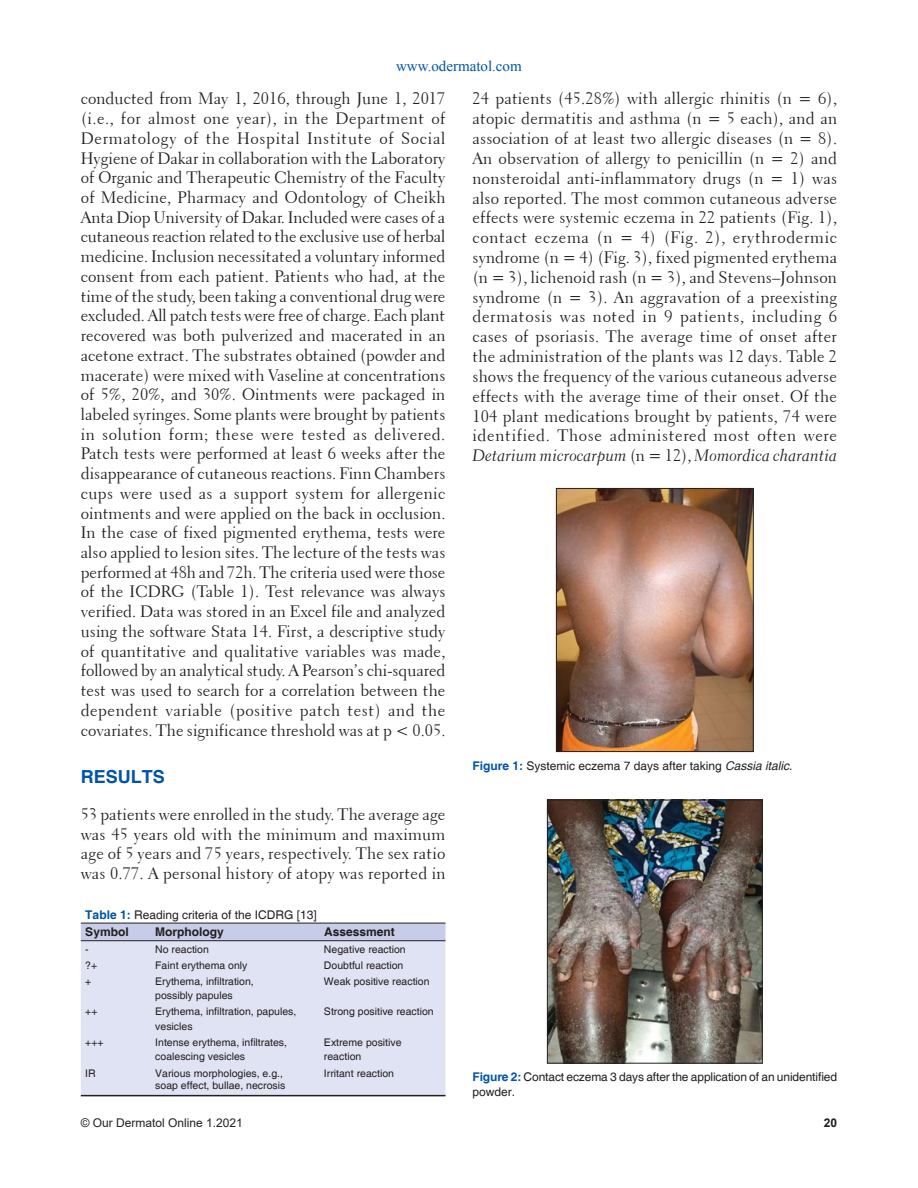
<style>
.page{position:relative;width:918px;height:1188px;background:#fff}
.page>*{position:absolute;margin:0;border:0;box-sizing:border-box;transform-origin:0 0}
.t1{font:700 18px "Helvetica";color:#0054a6}
.t2{font:16.5px/19.6px "Transitional 521 BT Roman A";letter-spacing:.01em;color:#231f20;text-align:justify}
.t3{font:16.5px "Transitional 521 BT Cursive A";color:#231f20}
.t4{font:15px "Times New Roman";color:#0054a6}
.t5{font:12px/17.2px "Helvetica";color:#231f20}
.t6{font:12px "Arial";color:#231f20}
.t7{font:700 12px "Helvetica";color:#231f20}
.t8{font:700 12px "Arial";color:#231f20}
.t9{font:10.5px/14.4px "Helvetica";color:#231f20}
.s1{font-weight:700;color:#0054a6}
.s2{font-weight:700}
.s3{font-family:"Transitional 521 BT Roman A"}
.s4{font-style:italic}
</style>
<div class="page">
<div style="left:81px;top:924px;width:365px;height:16px;background:#c7cde8"></div>
<div style="left:81px;top:941px;width:365px;height:154px;background:#e0e3f3"></div>
<hr style="left:81px;top:1095px;width:239px;height:1px;background:#231f20">
<hr style="left:320px;top:1095px;width:126px;height:1px;background:#231f20">
<hr style="left:81px;top:940px;width:365px;height:1px;background:#231f20">
<hr style="left:81px;top:923px;width:239px;height:1px;background:#231f20">
<hr style="left:320px;top:923px;width:126px;height:1px;background:#231f20">
<img style="left:558px;top:490px;width:193px;height:260px">
<div style="left:556px;top:488px;width:197px;height:264px;border:1px solid #231f20"></div>
<img style="left:549px;top:802px;width:211px;height:259px">
<div style="left:547px;top:800px;width:215px;height:263px;border:1px solid #231f20"></div>
<p class="t4" style="left:396px;top:58px;width:127px">www.odermatol.com</p>
<p class="t2" style="left:81px;top:89px;width:366px">conducted from May 1, 2016, through June 1, 2017 (i.e., for almost one year), in the Department of Dermatology of the Hospital Institute of Social Hygiene of Dakar in collaboration with the Laboratory of Organic and Therapeutic Chemistry of the Faculty of Medicine, Pharmacy and Odontology of Cheikh Anta Diop University of Dakar. Included were cases of a cutaneous reaction related to the exclusive use of herbal medicine. Inclusion necessitated a voluntary informed consent from each patient. Patients who had, at the time of the study, been taking a conventional drug were excluded. All patch tests were free of charge. Each plant recovered was both pulverized and macerated in an acetone extract. The substrates obtained (powder and macerate) were mixed with Vaseline at concentrations of 5%, 20%, and 30%. Ointments were packaged in labeled syringes. Some plants were brought by patients in solution form; these were tested as delivered.<br>Patch tests were performed at least 6 weeks after the disappearance of cutaneous reactions. Finn Chambers cups were used as a support system for allergenic ointments and were applied on the back in occlusion.<br>In the case of fixed pigmented erythema, tests were also applied to lesion sites. The lecture of the tests was performed at 48h and 72h. The criteria used were those of the ICDRG (Table 1). Test relevance was always verified. Data was stored in an Excel file and analyzed using the software Stata 14. First, a descriptive study of quantitative and qualitative variables was made, followed by an analytical study. A Pearson’s chi-squared test was used to search for a correlation between the dependent variable (positive patch test) and the covariates. The significance threshold was at p &lt; 0.05.</p>
<p class="t1" style="left:81px;top:766px;width:86px">RESULTS</p>
<p class="t2" style="left:81px;top:804px;width:366px">53 patients were enrolled in the study. The average age was 45 years old with the minimum and maximum age of 5 years and 75 years, respectively. The sex ratio was 0.77. A personal history of atopy was reported in</p>
<p class="t5" style="left:85px;top:906px;width:233px"><span class="s1">Table 1:</span> Reading criteria of the ICDRG [13]<br><span class="s2">Symbol</span></p>
<p class="t7" style="left:155px;top:925px;width:70px">Morphology</p>
<p class="t7" style="left:324px;top:925px;width:72px">Assessment</p>
<p class="t9" style="left:85px;top:942px;width:5px">-</p>
<p class="t9" style="left:155px;top:942px;width:55px">No reaction</p>
<p class="t9" style="left:324px;top:942px;width:83px">Negative reaction</p>
<p class="t9" style="left:85px;top:958px;width:13px">?+</p>
<p class="t9" style="left:155px;top:958px;width:94px">Faint erythema only</p>
<p class="t9" style="left:324px;top:958px;width:81px">Doubtful reaction</p>
<p class="t9" style="left:85px;top:974px;width:8px">+</p>
<p class="t9" style="left:155px;top:974px;width:100px">Erythema, infiltration, possibly papules</p>
<p class="t9" style="left:324px;top:974px;width:107px">Weak positive reaction</p>
<p class="t9" style="left:85px;top:1005px;width:14px">++</p>
<p class="t9" style="left:155px;top:1005px;width:143px">Erythema, infiltration, papules, vesicles</p>
<p class="t9" style="left:324px;top:1005px;width:111px">Strong positive reaction</p>
<p class="t9" style="left:85px;top:1035px;width:20px">+++</p>
<p class="t9" style="left:155px;top:1035px;width:133px">Intense erythema, infiltrates, coalescing vesicles</p>
<p class="t9" style="left:324px;top:1035px;width:79px">Extreme positive reaction</p>
<p class="t9" style="left:85px;top:1066px;width:12px">IR</p>
<p class="t9" style="left:155px;top:1067px;width:132px;line-height:12.6px">Various morphologies, e.g., soap effect, bullae, necrosis</p>
<p class="t9" style="left:324px;top:1066px;width:72px">Irritant reaction</p>
<p class="t2" style="left:473px;top:89px;width:366px">24 patients (45.28%) with allergic rhinitis (n = 6), atopic dermatitis and asthma (n = 5 each), and an association of at least two allergic diseases (n = 8).<br>An observation of allergy to penicillin (n = 2) and nonsteroidal anti-inflammatory drugs (n = 1) was also reported. The most common cutaneous adverse effects were systemic eczema in 22 patients (Fig. 1), contact eczema (n = 4) (Fig. 2), erythrodermic syndrome (n = 4) (Fig. 3), fixed pigmented erythema (n = 3), lichenoid rash (n = 3), and Stevens–Johnson syndrome (n = 3). An aggravation of a preexisting dermatosis was noted in 9 patients, including 6 cases of psoriasis. The average time of onset after the administration of the plants was 12 days. Table 2 shows the frequency of the various cutaneous adverse effects with the average time of their onset. Of the 104 plant medications brought by patients, 74 were identified. Those administered most often were</p>
<p class="t3" style="left:473px;top:445px;width:366px">Detarium microcarpum <span class="s3">(n = 12),</span> Momordica charantia</p>
<p class="t5" style="left:472px;top:757px;width:322px"><span class="s1">Figure 1:</span> Systemic eczema 7 days after taking <span class="s4">Cassia italic</span>.</p>
<p class="t5" style="left:472px;top:1069px;width:366px;line-height:15px"><span class="s1">Figure 2:</span> Contact eczema 3 days after the application of an unidentified powder.</p>
<p class="t6" style="left:81px;top:1116px;width:164px">© Our Dermatol Online 1.2021</p>
<p class="t8" style="left:824px;top:1116px;width:15px">20</p>
</div>
